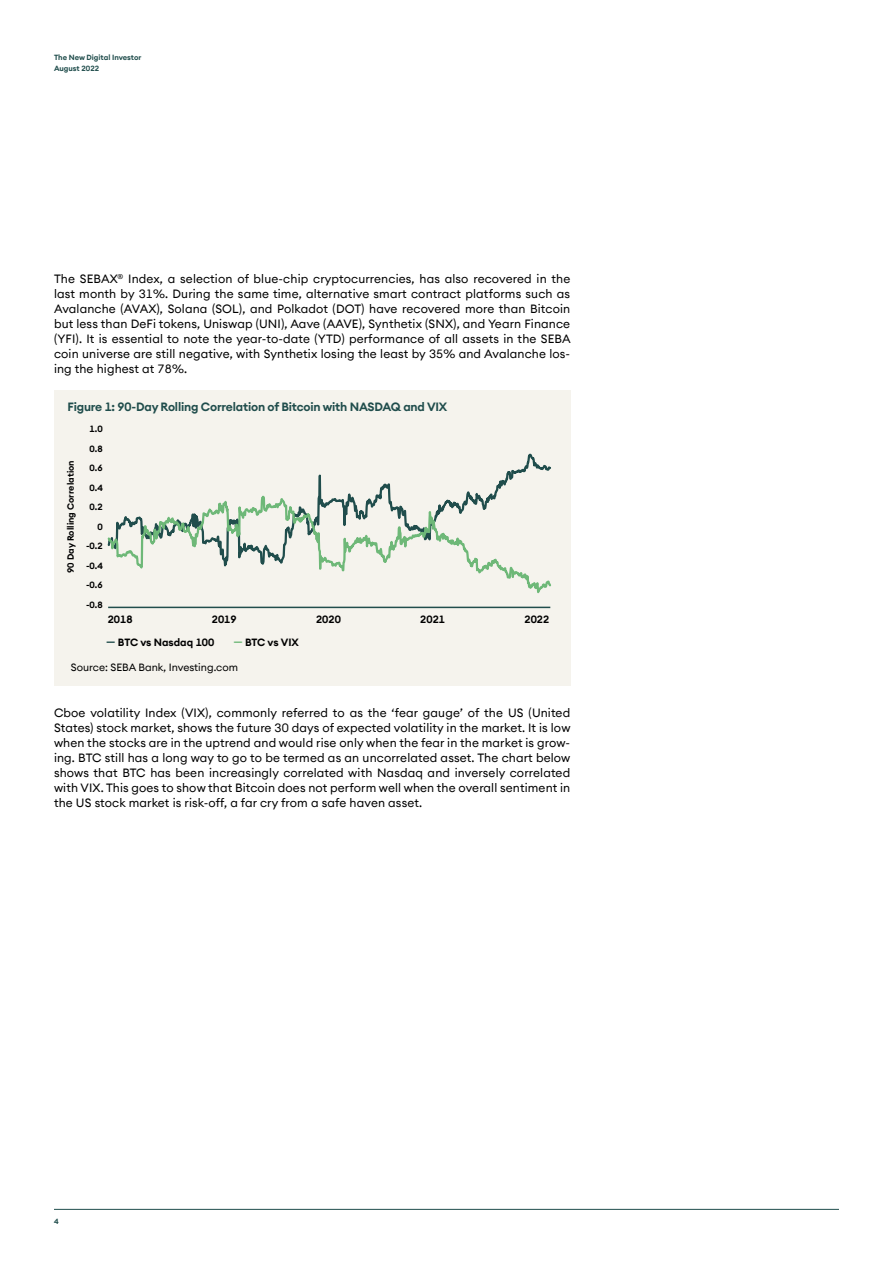
<style>
.page{position:relative;width:893px;height:1263px;background:#fff}
.page>*{position:absolute;margin:0;border:0;box-sizing:border-box;transform-origin:0 0}
.t1{font:12px/15px "Seba Euclid";letter-spacing:.01em;color:#000;text-align:justify}
.t2{font:600 12px "Seba Euclid";letter-spacing:-.015em;color:#204d4c}
.t3{font:600 10.5px "Seba Euclid";color:#000}
.t4{font:10.5px "Seba Euclid";color:#000}
.t5{font:600 9px/19.5px "Seba Euclid";color:#000;text-align:right}
.t6{font:600 7.5px/10.5px "Seba Euclid";color:#204d4c}
.s1{color:#204d4c}
.s2{color:#6eb878}
</style>
<div class="page">
<hr style="left:54px;top:1209px;width:785px;height:1px;background:#204d4c">
<div style="left:54px;top:390px;width:516px;height:296px;background:#f5f3ed"></div>
<svg style="left:107px;top:453px;width:444px;height:156px"></svg>
<p class="t6" style="left:54px;top:52px;width:89px">The New Digital Investor<br>August 2022</p>
<p class="t1" style="left:54px;top:271px;width:518px">The SEBAX<sup>®</sup> Index, a selection of blue-chip cryptocurrencies, has also recovered in the last month by 31%. During the same time, alternative smart contract platforms such as Avalanche (AVAX), Solana (SOL), and Polkadot (DOT) have recovered more than Bitcoin but less than DeFi tokens, Uniswap (UNI), Aave (AAVE), Synthetix (SNX), and Yearn Finance (YFI). It is essential to note the year-to-date (YTD) performance of all assets in the SEBA coin universe are still negative, with Synthetix losing the least by 35% and Avalanche los&shy;ing the highest at 78%.</p>
<p class="t2" style="left:68px;top:399px;width:381px">Figure 1: 90-Day Rolling Correlation of Bitcoin with NASDAQ and VIX</p>
<p class="t5" style="left:86px;top:419px;width:18px">1.0<br>0.8<br>0.6<br>0.4<br>0.2<br>0 -0.2 -0.4 -0.6 -0.8</p>
<p class="t3" style="left:106px;top:635px;width:110px"><span class="s1">—</span> BTC vs Nasdaq 100</p>
<p class="t3" style="left:233px;top:635px;width:67px"><span class="s2">—</span> BTC vs VIX</p>
<p class="t4" style="left:71px;top:661px;width:169px">Source: SEBA Bank, Investing.com</p>
<p class="t5" style="left:61px;top:573px;width:114px;rotate:-90deg">90 Day Rolling Correlation</p>
<p class="t3" style="left:108px;top:612px;width:26px">2018</p>
<p class="t3" style="left:212px;top:612px;width:26px">2019</p>
<p class="t3" style="left:316px;top:612px;width:26px">2020</p>
<p class="t3" style="left:420px;top:612px;width:26px">2021</p>
<p class="t3" style="left:524px;top:612px;width:26px">2022</p>
<p class="t1" style="left:54px;top:705px;width:518px">Cboe volatility Index (VIX), commonly referred to as the ‘fear gauge’ of the US (United States) stock market, shows the future 30 days of expected volatility in the market. It is low when the stocks are in the uptrend and would rise only when the fear in the market is grow&shy;ing. BTC still has a long way to go to be termed as an uncorrelated asset. The chart below shows that BTC has been increasingly correlated with Nasdaq and inversely correlated with VIX. This goes to show that Bitcoin does not perform well when the overall sentiment in the US stock market is risk-off, a far cry from a safe haven asset.</p>
<p class="t6" style="left:54px;top:1216px;width:6px">4</p>
</div>
